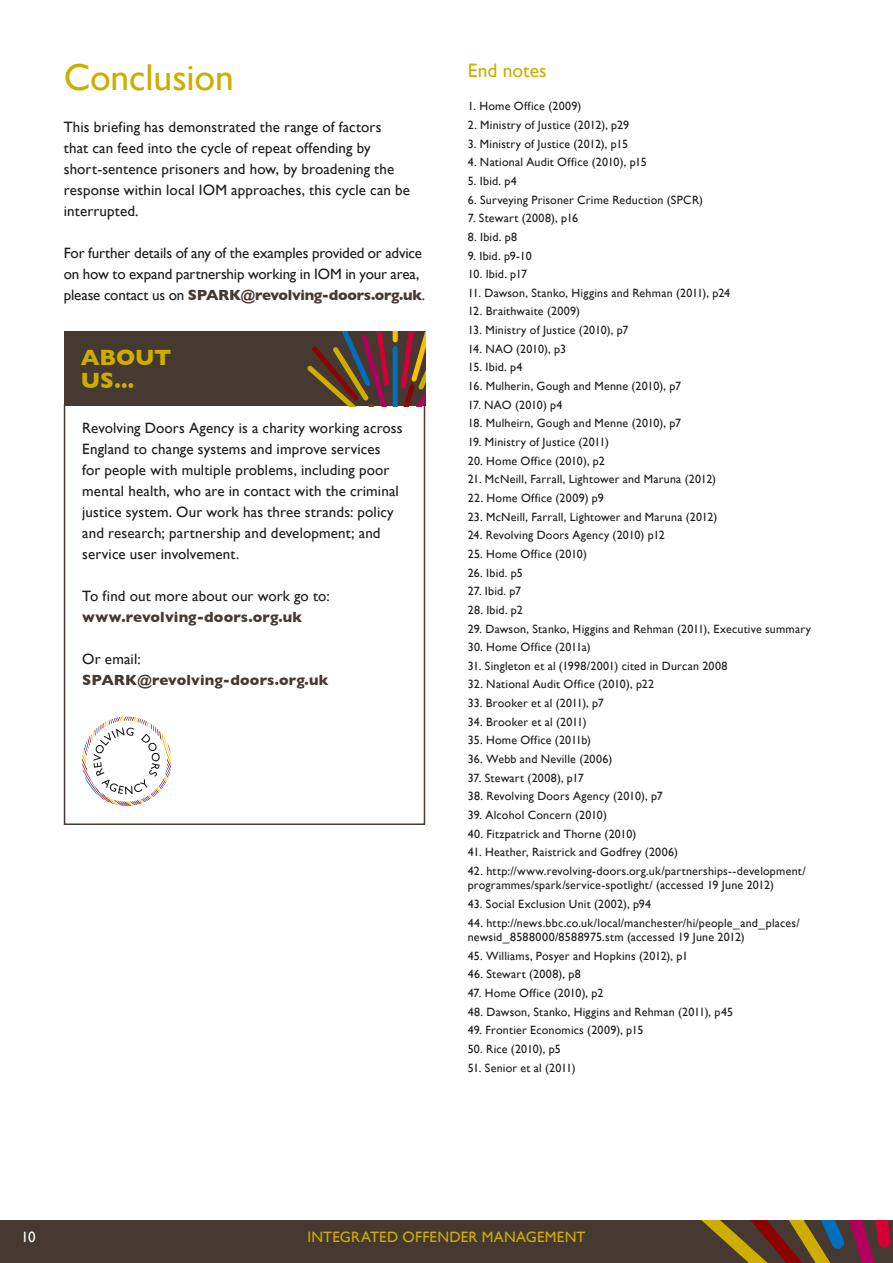
<style>
.page{position:relative;width:893px;height:1263px;background:#fff}
.page>*{position:absolute;margin:0;border:0;box-sizing:border-box;transform-origin:0 0}
.t1{font:37.5px "Gill Sans";letter-spacing:-.005em;color:#cdae00}
.t2{font:700 22.5px/22.5px "Gill Sans";letter-spacing:-.005em;color:#cdae00}
.t3{font:19.5px "Gill Sans";color:#cdae00}
.t4{font:15px/21px "Gill Sans";letter-spacing:.01em;color:#1b1c20}
.t5{font:15px/21px "Gill Sans";letter-spacing:-.01em;color:#1b1c20}
.t6{font:700 15px "Gill Sans";letter-spacing:.01em;color:#463932}
.t7{font:15px "Gill Sans";letter-spacing:.015em;color:#cdae00}
.t8{font:15px "Gill Sans";color:#fff}
.t9{font:12px/14.4px "Gill Sans";letter-spacing:.015em;color:#1b1c20}
.t10{font:12px "Gill Sans";letter-spacing:-.01em;color:#1b1c20}
.t11{font:12px "Gill Sans";letter-spacing:-.005em;color:#1b1c20}
.s1{font-weight:700;color:#463932}
</style>
<div class="page">
<div style="left:0;top:1220px;width:893px;height:43px;background:#463932"></div>
<svg style="left:701px;top:1220px;width:190px;height:43px"></svg>
<div style="left:64px;top:404px;width:361px;height:421px;border:2px solid #463932"></div>
<div style="left:64px;top:332px;width:361px;height:74px;background:#463932"></div>
<svg style="left:307px;top:332px;width:118px;height:74px"></svg>
<svg style="left:82px;top:716px;width:89px;height:90px"></svg>
<h1 class="t1" style="left:64px;top:55px;width:172px">Conclusion</h1>
<p class="t4" style="left:64px;top:116px;width:348px">This briefing has demonstrated the range of factors<br>that can feed into the cycle of repeat offending by short-sentence prisoners and how, by broadening the response within local IOM approaches, this cycle can be interrupted.</p>
<p class="t5" style="left:64px;top:242px;width:363px">For further details of any of the examples provided or advice on how to expand partnership working in IOM in your area, please contact us on <span class="s1">SPARK@revolving-doors.org.uk</span>.</p>
<h2 class="t2" style="left:81px;top:346px;width:92px">ABOUT<br>US...</h2>
<p class="t4" style="left:82px;top:417px;width:322px">Revolving Doors Agency is a charity working across England to change systems and improve services<br>for people with multiple problems, including poor mental health, who are in contact with the criminal justice system. Our work has three strands: policy and research; partnership and development; and service user involvement.</p>
<p class="t4" style="left:82px;top:585px;width:249px">To find out more about our work go to:</p>
<p class="t6" style="left:82px;top:608px;width:221px">www.revolving-doors.org.uk</p>
<p class="t4" style="left:82px;top:648px;width:60px">Or email:</p>
<p class="t6" style="left:82px;top:671px;width:248px">SPARK@revolving-doors.org.uk</p>
<h3 class="t3" style="left:468px;top:59px;width:80px">End notes</h3>
<p class="t9" style="left:468px;top:99px;width:115px">1. Home Office (2009)</p>
<p class="t9" style="left:468px;top:118px;width:163px">2. Ministry of Justice (2012), p29</p>
<p class="t9" style="left:468px;top:136px;width:162px">3. Ministry of Justice (2012), p15</p>
<p class="t9" style="left:468px;top:155px;width:181px">4. National Audit Office (2010), p15</p>
<p class="t9" style="left:468px;top:174px;width:51px">5. Ibid. p4</p>
<p class="t9" style="left:468px;top:192px;width:237px">6. Surveying Prisoner Crime Reduction (SPCR)</p>
<p class="t9" style="left:468px;top:211px;width:112px">7. Stewart (2008), p16</p>
<p class="t9" style="left:468px;top:229px;width:51px">8. Ibid. p8</p>
<p class="t9" style="left:468px;top:248px;width:65px">9. Ibid. p9-10</p>
<p class="t11" style="left:468px;top:267px;width:61px">10. Ibid. p17</p>
<p class="t9" style="left:468px;top:285px;width:264px">11. Dawson, Stanko, Higgins and Rehman (2011), p24</p>
<p class="t9" style="left:468px;top:304px;width:114px">12. Braithwaite (2009)</p>
<p class="t9" style="left:468px;top:323px;width:162px">13. Ministry of Justice (2010), p7</p>
<p class="t10" style="left:468px;top:342px;width:100px">14. NAO (2010), p3</p>
<p class="t9" style="left:468px;top:360px;width:56px">15. Ibid. p4</p>
<p class="t9" style="left:468px;top:379px;width:215px">16. Mulherin, Gough and Menne (2010), p7</p>
<p class="t10" style="left:468px;top:398px;width:96px">17. NAO (2010) p4</p>
<p class="t9" style="left:468px;top:416px;width:215px">18. Mulheirn, Gough and Menne (2010), p7</p>
<p class="t9" style="left:468px;top:435px;width:143px">19. Ministry of Justice (2011)</p>
<p class="t9" style="left:468px;top:453px;width:139px">20. Home Office (2010), p2</p>
<p class="t9" style="left:468px;top:472px;width:250px">21. McNeill, Farrall, Lightower and Maruna (2012)</p>
<p class="t9" style="left:468px;top:491px;width:138px">22. Home Office (2009) p9</p>
<p class="t9" style="left:468px;top:509px;width:251px">23. McNeill, Farrall, Lightower and Maruna (2012)</p>
<p class="t9" style="left:468px;top:528px;width:199px">24. Revolving Doors Agency (2010) p12</p>
<p class="t9" style="left:468px;top:546px;width:121px">25. Home Office (2010)</p>
<p class="t9" style="left:468px;top:565px;width:57px">26. Ibid. p5</p>
<p class="t9" style="left:468px;top:584px;width:55px">27. Ibid. p7</p>
<p class="t9" style="left:468px;top:602px;width:57px">28. Ibid. p2</p>
<p class="t9" style="left:468px;top:621px;width:345px">29. Dawson, Stanko, Higgins and Rehman (2011), Executive summary</p>
<p class="t9" style="left:468px;top:640px;width:124px">30. Home Office (2011a)</p>
<p class="t9" style="left:468px;top:658px;width:261px">31. Singleton et al (1998/2001) cited in Durcan 2008</p>
<p class="t9" style="left:468px;top:677px;width:188px">32. National Audit Office (2010), p22</p>
<p class="t9" style="left:468px;top:696px;width:138px">33. Brooker et al (2011), p7</p>
<p class="t9" style="left:468px;top:714px;width:120px">34. Brooker et al (2011)</p>
<p class="t9" style="left:468px;top:733px;width:125px">35. Home Office (2011b)</p>
<p class="t9" style="left:468px;top:752px;width:146px">36. Webb and Neville (2006)</p>
<p class="t9" style="left:468px;top:770px;width:118px">37. Stewart (2008), p17</p>
<p class="t9" style="left:468px;top:789px;width:196px">38. Revolving Doors Agency (2010), p7</p>
<p class="t9" style="left:468px;top:808px;width:141px">39. Alcohol Concern (2010)</p>
<p class="t9" style="left:468px;top:826px;width:170px">40. Fitzpatrick and Thorne (2010)</p>
<p class="t9" style="left:468px;top:845px;width:212px">41. Heather, Raistrick and Godfrey (2006)</p>
<p class="t9" style="left:468px;top:864px;width:340px">42. http://www.revolving-doors.org.uk/partnerships--development/ programmes/spark/service-spotlight/ (accessed 19 June 2012)</p>
<p class="t9" style="left:468px;top:897px;width:185px">43. Social Exclusion Unit (2002), p94</p>
<p class="t9" style="left:468px;top:915px;width:334px">44. http://news.bbc.co.uk/local/manchester/hi/people_and_places/ newsid_8588000/8588975.stm (accessed 19 June 2012)</p>
<p class="t9" style="left:468px;top:948px;width:222px">45. Williams, Posyer and Hopkins (2012), p1</p>
<p class="t9" style="left:468px;top:967px;width:115px">46. Stewart (2008), p8</p>
<p class="t9" style="left:468px;top:986px;width:137px">47. Home Office (2010), p2</p>
<p class="t9" style="left:468px;top:1004px;width:267px">48. Dawson, Stanko, Higgins and Rehman (2011), p45</p>
<p class="t9" style="left:468px;top:1023px;width:177px">49. Frontier Economics (2009), p15</p>
<p class="t9" style="left:468px;top:1041px;width:95px">50. Rice (2010), p5</p>
<p class="t9" style="left:468px;top:1060px;width:109px">51. Senior et al (2011)</p>
<p class="t8" style="left:21px;top:1228px;width:16px">10</p>
<p class="t7" style="left:307px;top:1228px;width:280px">INTEGRATED OFFENDER MANAGEMENT</p>
</div>
